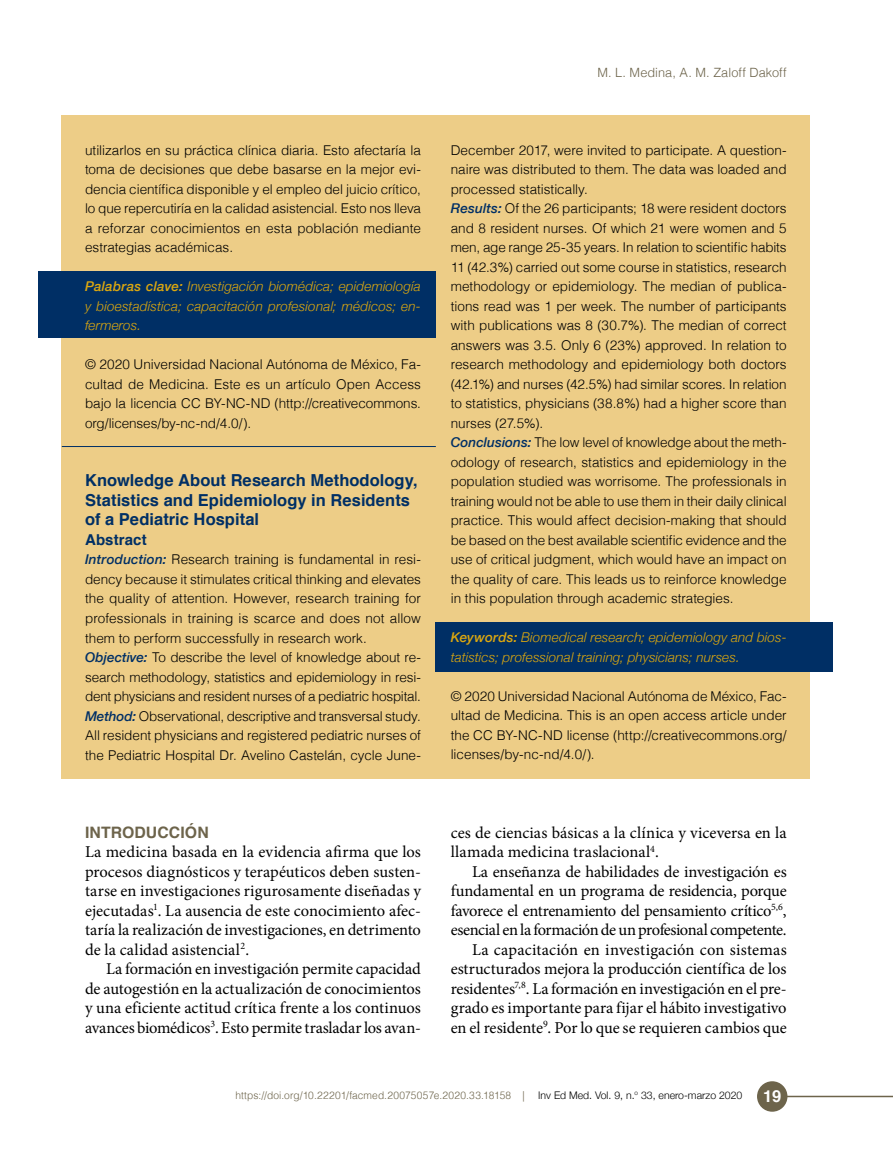
<style>
.page{position:relative;width:893px;height:1149px;background:#fff}
.page>*{position:absolute;margin:0;border:0;box-sizing:border-box;transform-origin:0 0}
.t1{font:16.5px/19.5px "Minion Pro";letter-spacing:-.005em;color:#000;text-align:justify}
.t2{font:700 16.5px/19.5px "Helvetica";letter-spacing:.005em;color:#002f65}
.t3{font:700 16.5px "Helvetica";color:#fff}
.t4{font:700 15.75px "Helvetica";letter-spacing:.01em;color:#6d644b}
.t5{font:700 15px "Helvetica";letter-spacing:.01em;color:#002f65}
.t6{font:300 13.5px/19.5px "Helvetica";letter-spacing:-.005em;color:#000;text-align:justify}
.t7{font:italic 300 13.5px/19.5px "Helvetica Neue";letter-spacing:.01em;color:#dca70f;text-align:justify}
.t8{font:300 12.75px "Helvetica";letter-spacing:.005em;color:#6d644b}
.t9{font:300 10.5px "Helvetica";letter-spacing:.01em;color:#6d644b}
.t10{font:300 10.5px "Helvetica Neue";color:#000}
.s1{font-weight:500}
.s2{font-family:"Helvetica Neue";font-weight:500;font-style:italic;color:#002f65}
</style>
<div class="page">
<svg style="left:757px;top:1080px;width:30px;height:31px"></svg>
<div style="left:758px;top:1081px;width:29px;height:29px;background:#6d644b;border-radius:50%"></div>
<hr style="left:786px;top:1095px;width:107px;height:1px;background:#6d644b">
<div style="left:62px;top:116px;width:748px;height:662px;background:#edcd87"></div>
<div style="left:436px;top:622px;width:397px;height:50px;background:#002f65"></div>
<hr style="left:62px;top:446px;width:374px;height:1px;background:#002f65">
<div style="left:39px;top:271px;width:397px;height:66px;background:#002f65"></div>
<p class="t6" style="left:85px;top:139px;width:337px">utilizarlos en su práctica clínica diaria. Esto afectaría la toma de decisiones que debe basarse en la mejor evi&shy;dencia científica disponible y el empleo del juicio crítico, lo que repercutiría en la calidad asistencial. Esto nos lleva a reforzar conocimientos en esta población mediante estrategias académicas.</p>
<p class="t7" style="left:85px;top:276px;width:337px"><span class="s1">Palabras clave:</span> Investigación biomédica; epidemiología y bioestadística; capacitación profesional; médicos; en&shy;fermeros.</p>
<p class="t6" style="left:85px;top:353px;width:337px">© 2020 Universidad Nacional Autónoma de México, Fa&shy;cultad de Medicina. Este es un artículo Open Access bajo la licencia CC BY-NC-ND (http://creativecommons. org/licenses/by-nc-nd/4.0/).</p>
<p class="t2" style="left:85px;top:471px;width:334px">Knowledge About Research Methodology,<br>Statistics and Epidemiology in Residents of a Pediatric Hospital</p>
<p class="t5" style="left:85px;top:527px;width:63px">Abstract</p>
<p class="t6" style="left:85px;top:549px;width:337px;text-align:left"><span class="s2">Introduction:</span> Research training is fundamental in resi&shy;dency because it stimulates critical thinking and elevates the quality of attention. However, research training for professionals in training is scarce and does not allow them to perform successfully in research work.<br><span class="s2">Objective:</span> To describe the level of knowledge about re&shy;search methodology, statistics and epidemiology in resi&shy;dent physicians and resident nurses of a pediatric hospital.<br><span class="s2">Method:</span> Observational, descriptive and transversal study.<br>All resident physicians and registered pediatric nurses of the Pediatric Hospital Dr. Avelino Castelán, cycle June-</p>
<p class="t4" style="left:85px;top:819px;width:125px">INTRODUCCIÓN</p>
<p class="t1" style="left:85px;top:842px;width:337px">La medicina basada en la evidencia afirma que los procesos diagnósticos y terapéuticos deben susten&shy;tarse en investigaciones rigurosamente diseñadas y ejecutadas<sup>1</sup>. La ausencia de este conocimiento afec&shy;taría la realización de investigaciones, en detrimento de la calidad asistencial<sup>2</sup>.</p>
<p class="t1" style="left:85px;top:959px;width:337px;text-indent:21px">La formación en investigación permite capacidad de autogestión en la actualización de conocimientos y una eficiente actitud crítica frente a los continuos avances biomédicos<sup>3</sup>. Esto permite trasladar los avan-</p>
<p class="t8" style="left:597px;top:61px;width:191px">M. L. Medina, A. M. Zaloff Dakoff</p>
<p class="t6" style="left:451px;top:139px;width:337px;text-align:left">December 2017, were invited to participate. A question&shy;naire was distributed to them. The data was loaded and processed statistically.<br><span class="s2">Results:</span> Of the 26 participants; 18 were resident doctors and 8 resident nurses. Of which 21 were women and 5 men, age range 25-35 years. In relation to scientific habits 11 (42.3%) carried out some course in statistics, research methodology or epidemiology. The median of publica&shy;tions read was 1 per week. The number of participants with publications was 8 (30.7%). The median of correct answers was 3.5. Only 6 (23%) approved. In relation to research methodology and epidemiology both doctors (42.1%) and nurses (42.5%) had similar scores. In relation to statistics, physicians (38.8%) had a higher score than nurses (27.5%).<br><span class="s2">Conclusions:</span> The low level of knowledge about the meth&shy;odology of research, statistics and epidemiology in the population studied was worrisome. The professionals in training would not be able to use them in their daily clinical practice. This would affect decision-making that should be based on the best available scientific evidence and the use of critical judgment, which would have an impact on the quality of care. This leads us to reinforce knowledge in this population through academic strategies.</p>
<p class="t7" style="left:451px;top:626px;width:337px"><span class="s1">Keywords:</span> Biomedical research; epidemiology and bios&shy;tatistics; professional training; physicians; nurses.</p>
<p class="t6" style="left:451px;top:685px;width:337px">© 2020 Universidad Nacional Autónoma de México, Fac&shy;ultad de Medicina. This is an open access article under the CC BY-NC-ND license (http://creativecommons.org/ licenses/by-nc-nd/4.0/).</p>
<p class="t1" style="left:451px;top:822px;width:337px">ces de ciencias básicas a la clínica y viceversa en la llamada medicina traslacional<sup>4</sup>.</p>
<p class="t1" style="left:451px;top:861px;width:337px;text-align:right">La enseñanza de habilidades de investigación es fundamental en un programa de residencia, porque favorece el entrenamiento del pensamiento crítico<sup>5,6</sup>, esencial en la formación de un profesional competente.<br>La capacitación en investigación con sistemas estructurados mejora la producción científica de los residentes<sup>7,8</sup>. La formación en investigación en el pre&shy;grado es importante para fijar el hábito investigativo en el residente<sup>9</sup>. Por lo que se requieren cambios que</p>
<p class="t9" style="left:235px;top:1085px;width:291px">https://doi.org/10.22201/facmed.20075057e.2020.33.18158 |</p>
<p class="t10" style="left:538px;top:1086px;width:206px">Inv Ed Med. Vol. 9, n.<sup>o</sup> 33, enero-marzo 2020</p>
<p class="t3" style="left:763px;top:1082px;width:20px">19</p>
</div>
